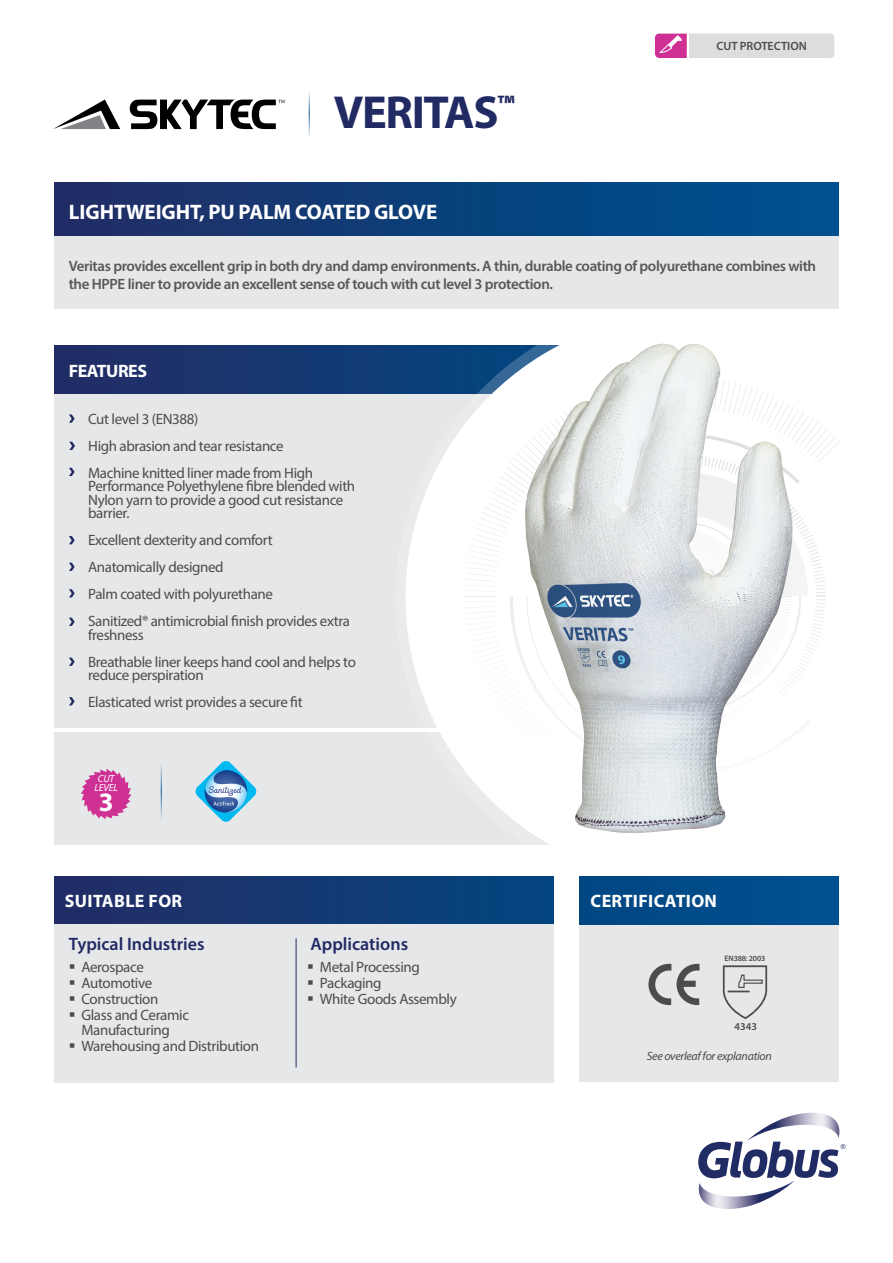
<style>
.page{position:relative;width:893px;height:1263px;background:#fff}
.page>*{position:absolute;margin:0;border:0;box-sizing:border-box;transform-origin:0 0}
.t1{font:700 46.5px "Myriad Pro";letter-spacing:-.03em;color:#222a64}
.t2{font:700 26.7px "Myriad Pro";color:#fff}
.Body_Copy{font:700 21px "Myriad Pro";letter-spacing:-.005em;color:#fff}
.Body_Copy-2{font:600 18px "Myriad Pro";color:#222a64}
.Body_Copy-3{font:700 18px "Myriad Pro";letter-spacing:.02em;color:#fff}
.Body_Copy-4{font:700 18px "Myriad Pro";letter-spacing:-.025em;color:#fff}
.Body_Copy-5{font:15px/13.5px "Myriad Pro";letter-spacing:-.025em;color:#4b4c4d}
.t3{font:600 15px/18px "Myriad Pro";letter-spacing:-.025em;color:#57585a}
.Body_Copy-6{font:italic 12px "Myriad Pro";letter-spacing:-.025em;color:#4b4c4d}
.t4{font:600 12px "Myriad Pro";letter-spacing:-.005em;color:#4b4c4d}
.t5{font:600 10.5px "Myriad Pro";color:#4b4c4d}
.t6{font:italic 10.35px "Myriad Pro";letter-spacing:-.025em;color:#fff}
.t7{font:600 7.95px "Myriad Pro";letter-spacing:-.025em;color:#4b4c4d}
</style>
<div class="page">
<div style="left:54px;top:395px;width:473px;height:333px;background:#e6e7e9"></div>
<div style="left:54px;top:732px;width:580px;height:113px;background:#e6e7e9"></div>
<div style="left:54px;top:346px;width:586px;height:48px;background:#1b356e"></div>
<div style="left:580px;top:924px;width:259px;height:158px;background:#e6e7e9"></div>
<div style="left:54px;top:924px;width:500px;height:158px;background:#e6e7e9"></div>
<svg style="left:395px;top:308px;width:444px;height:589px;fill:#fff"></svg>
<hr style="left:296px;top:938px;width:1px;height:129px;background:#222a64">
<div style="left:54px;top:876px;width:500px;height:48px;background:linear-gradient(to right,#242c64,#034580)"></div>
<div style="left:635px;top:669px;width:9px;height:177px;background:#fff"></div>
<div style="left:618px;top:593px;width:18px;height:253px;background:#fff"></div>
<hr style="left:675px;top:687px;width:3px;height:159px;background:#231f20">
<hr style="left:669px;top:637px;width:3px;height:209px;background:#231f20">
<div style="left:658px;top:649px;width:8px;height:197px;background:#fff"></div>
<div style="left:646px;top:642px;width:18px;height:204px;background:#fff"></div>
<svg style="left:465px;top:377px;width:375px;height:449px"></svg>
<svg style="left:698px;top:1113px;width:148px;height:96px"></svg>
<svg style="left:648px;top:964px;width:51px;height:41px"></svg>
<div style="left:580px;top:876px;width:259px;height:49px;background:#014c8a"></div>
<div style="left:54px;top:183px;width:785px;height:53px;background:linear-gradient(to right,#202c64,#005291)"></div>
<div style="left:54px;top:236px;width:785px;height:72px;background:#e6e7e9"></div>
<svg style="left:69px;top:536px;width:6px;height:8px"></svg>
<svg style="left:69px;top:442px;width:6px;height:8px"></svg>
<svg style="left:69px;top:468px;width:6px;height:8px"></svg>
<svg style="left:69px;top:414px;width:6px;height:9px"></svg>
<svg style="left:69px;top:563px;width:6px;height:8px"></svg>
<svg style="left:69px;top:589px;width:6px;height:8px"></svg>
<svg style="left:69px;top:618px;width:6px;height:8px"></svg>
<svg style="left:69px;top:658px;width:6px;height:8px"></svg>
<svg style="left:69px;top:697px;width:6px;height:8px"></svg>
<svg style="left:723px;top:965px;width:44px;height:54px"></svg>
<svg style="left:53px;top:100px;width:67px;height:29px"></svg>
<svg style="left:130px;top:100px;width:155px;height:29px"></svg>
<hr style="left:309px;top:88px;width:1px;height:50px;background:#005292">
<img style="left:525px;top:345px;width:267px;height:488px">
<svg style="left:196px;top:761px;width:60px;height:61px"></svg>
<div style="left:653px;top:32px;width:183px;height:27px;background:#dcdddf;border-radius:6px"></div>
<div style="left:652px;top:30px;width:185px;height:31px;border:3px solid #fff;border-radius:6px"></div>
<svg style="left:655px;top:33px;width:35px;height:25px"></svg>
<hr style="left:161px;top:761px;width:1px;height:59px;background:#005292">
<svg style="left:81px;top:769px;width:50px;height:50px"></svg>
<p class="t1" style="left:334px;top:82px;width:182px">VERITAS<sup>™</sup></p>
<p class="Body_Copy" style="left:69px;top:198px;width:370px">LIGHTWEIGHT, PU PALM COATED GLOVE</p>
<p class="t4" style="left:716px;top:39px;width:92px">CUT PROTECTION</p>
<p class="t3" style="left:69px;top:257px;width:749px">Veritas provides excellent grip in both dry and damp environments. A thin, durable coating of polyurethane combines with the HPPE liner to provide an excellent sense of touch with cut level 3 protection.</p>
<p class="Body_Copy-4" style="left:69px;top:360px;width:80px">FEATURES</p>
<p class="Body_Copy-5" style="left:88px;top:412px;width:112px">Cut level 3 (EN388)</p>
<p class="Body_Copy-5" style="left:88px;top:439px;width:197px">High abrasion and tear resistance</p>
<p class="Body_Copy-5" style="left:88px;top:466px;width:269px">Machine knitted liner made from High Performance Polyethylene fibre blended with Nylon yarn to provide a good cut resistance barrier.</p>
<p class="Body_Copy-5" style="left:88px;top:533px;width:186px">Excellent dexterity and comfort</p>
<p class="Body_Copy-5" style="left:88px;top:560px;width:137px">Anatomically designed</p>
<p class="Body_Copy-5" style="left:88px;top:587px;width:186px">Palm coated with polyurethane</p>
<p class="Body_Copy-5" style="left:88px;top:614px;width:263px">Sanitized® antimicrobial finish provides extra freshness</p>
<p class="Body_Copy-5" style="left:88px;top:655px;width:269px">Breathable liner keeps hand cool and helps to reduce perspiration</p>
<p class="Body_Copy-5" style="left:88px;top:695px;width:216px">Elasticated wrist provides a secure fit</p>
<p class="t6" style="left:98px;top:772px;width:18px">CUT</p>
<p class="t6" style="left:94px;top:781px;width:25px">LEVEL</p>
<p class="t2" style="left:99px;top:785px;width:16px">3</p>
<p class="Body_Copy-3" style="left:65px;top:889px;width:119px">SUITABLE FOR</p>
<p class="Body_Copy-3" style="left:591px;top:889px;width:128px">CERTIFICATION</p>
<p class="Body_Copy-2" style="left:69px;top:932px;width:137px">Typical Industries</p>
<p class="Body_Copy-5" style="left:81px;top:960px;width:64px">Aerospace</p>
<p class="Body_Copy-5" style="left:81px;top:976px;width:72px">Automotive</p>
<p class="Body_Copy-5" style="left:81px;top:992px;width:78px">Construction</p>
<p class="Body_Copy-5" style="left:81px;top:1006px;width:109px;line-height:15.8px">Glass and Ceramic<br>Manufacturing</p>
<p class="Body_Copy-5" style="left:81px;top:1039px;width:179px">Warehousing and Distribution</p>
<p class="Body_Copy-2" style="left:311px;top:932px;width:99px">Applications</p>
<p class="Body_Copy-5" style="left:320px;top:960px;width:101px">Metal Processing</p>
<p class="Body_Copy-5" style="left:320px;top:976px;width:63px">Packaging</p>
<p class="Body_Copy-5" style="left:320px;top:992px;width:138px">White Goods Assembly</p>
<p class="t7" style="left:725px;top:954px;width:42px">EN388: 2003</p>
<p class="t5" style="left:735px;top:1020px;width:24px">4343</p>
<p class="Body_Copy-6" style="left:647px;top:1048px;width:127px">See overleaf for explanation</p>
</div>
